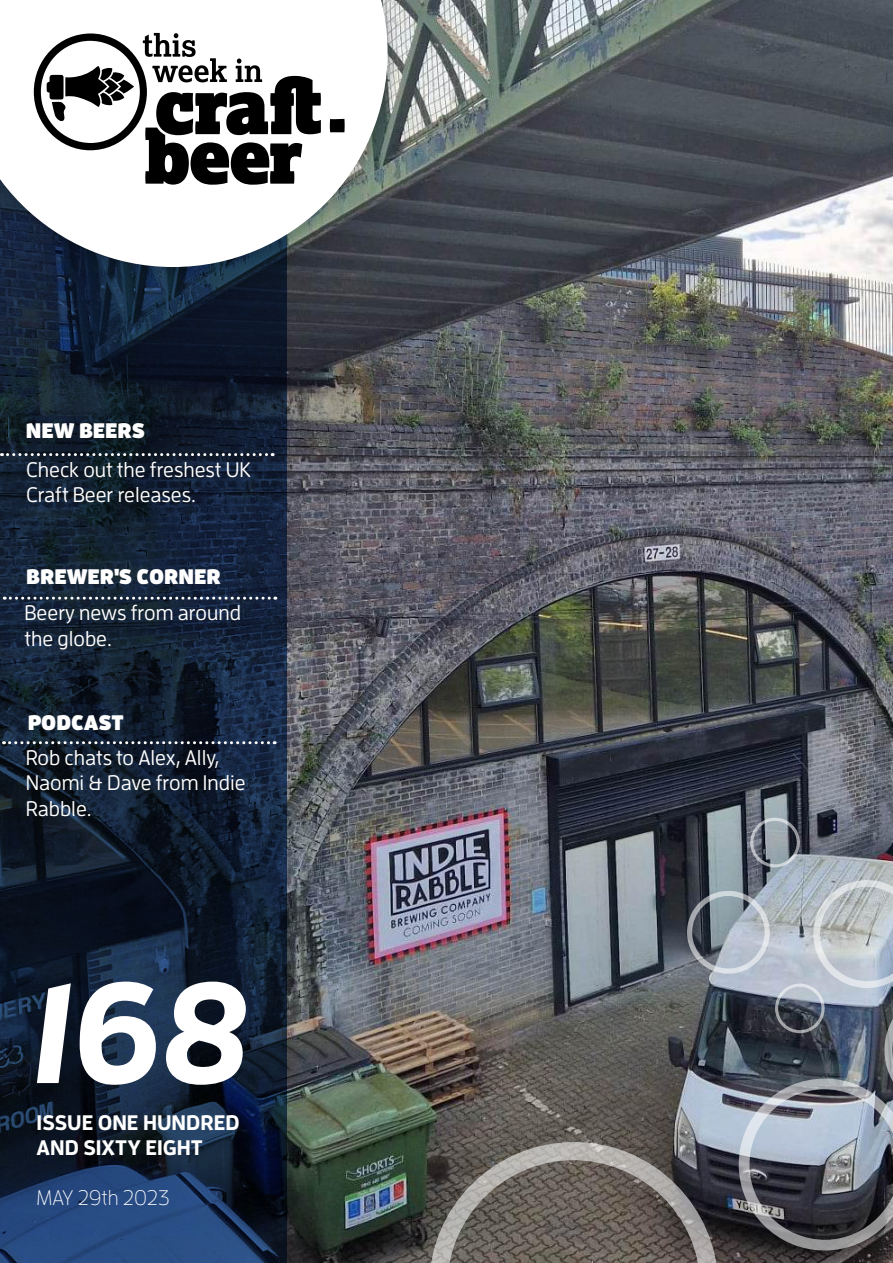
<style>
.page{position:relative;width:893px;height:1263px;background:#fff}
.page>*{position:absolute;margin:0;border:0;box-sizing:border-box;transform-origin:0 0}
.t1{font:italic 700 142.5px "Enzo OT";color:#fff}
.t2{font:500 21px/25.2px "Enzo OT";color:#fff}
.t3{font:900 21px "Enzo OT";color:#fff}
.t4{font:700 21px/25.2px "Enzo OT";color:#fff}
.t5{font:300 21px "Enzo OT";color:#fff}
</style>
<div class="page">
<img style="left:286px;top:0;width:607px;height:1263px">
<svg style="left:0;top:278px;width:286px;height:985px;background:#122137"></svg>
<svg style="left:2px;top:453px;width:271px;height:3px"></svg>
<svg style="left:4px;top:597px;width:272px;height:3px"></svg>
<div style="left:0;top:0;width:398px;height:278px;background:#000;opacity:.14"></div>
<svg style="left:0;top:0;width:388px;height:267px"></svg>
<svg style="left:330px;top:119px;width:15px;height:13px"></svg>
<svg style="left:34px;top:33px;width:287px;height:152px"></svg>
<img style="left:429px;top:880px;width:464px;height:383px">
<svg style="left:750px;top:818px;width:50px;height:49px;background:#7e858f"></svg>
<svg style="left:4px;top:741px;width:271px;height:3px"></svg>
<p class="t3" style="left:26px;top:417px;width:120px">NEW BEERS</p>
<p class="t2" style="left:26px;top:456px;width:226px">Check out the freshest UK<br>Craft Beer releases.</p>
<p class="t3" style="left:26px;top:563px;width:196px">BREWER'S CORNER</p>
<p class="t2" style="left:25px;top:600px;width:218px">Beery news from around the globe.</p>
<p class="t3" style="left:28px;top:709px;width:98px">PODCAST</p>
<p class="t2" style="left:26px;top:745px;width:221px">Rob chats to Alex, Ally,<br>Naomi &amp; Dave from Indie<br>Rabble.</p>
<h1 class="t1" style="left:34px;top:949px;width:218px">168</h1>
<p class="t4" style="left:37px;top:1109px;width:205px">ISSUE ONE HUNDRED<br>AND SIXTY EIGHT</p>
<p class="t5" style="left:37px;top:1185px;width:134px">MAY 29th 2023</p>
</div>
